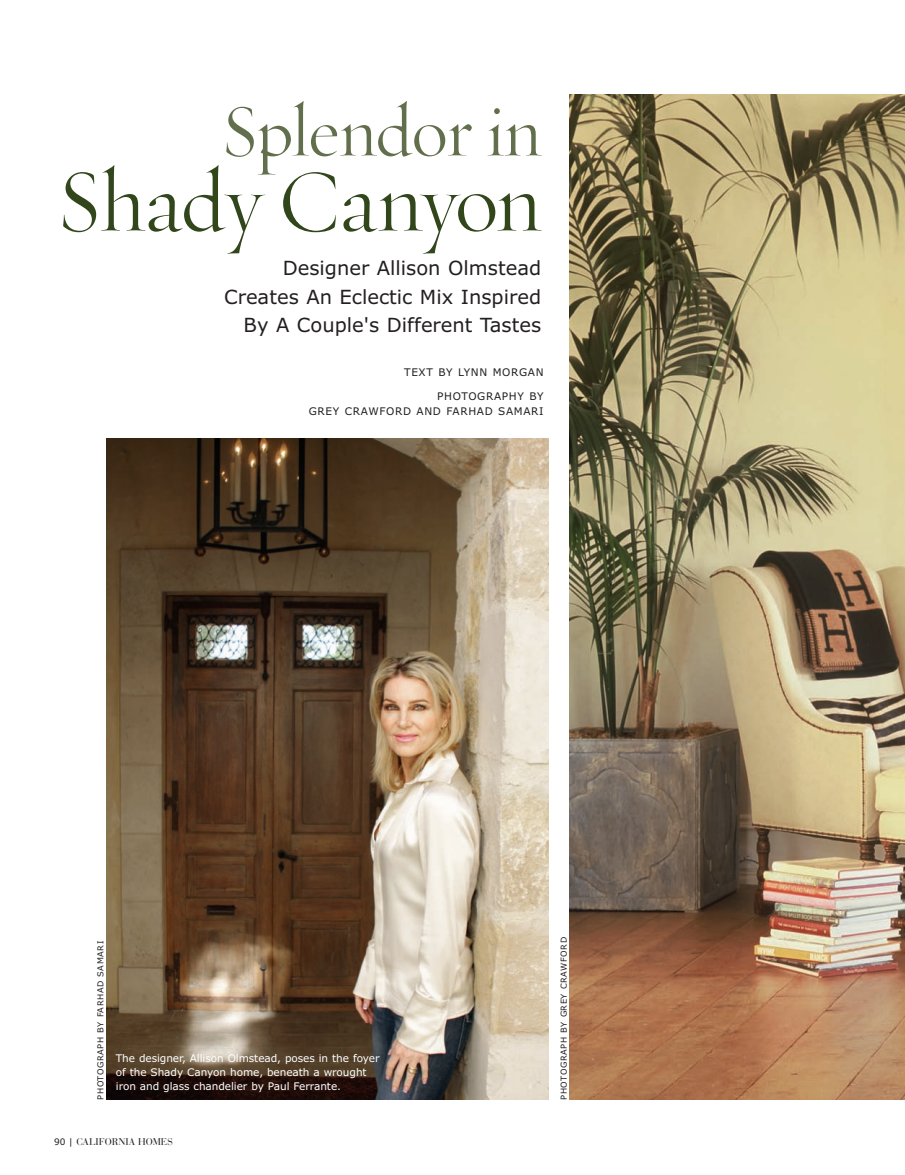
<style>
.page{position:relative;width:905px;height:1175px;background:#fff}
.page>*{position:absolute;margin:0;border:0;box-sizing:border-box;transform-origin:0 0}
.t1{font:90px "Requiem Fine HTF Roman";letter-spacing:-.01em;color:#32461b}
.t2{font:75px "Requiem Fine HTF Roman";letter-spacing:-.025em;color:#626f4c}
.t3{font:19.5px/28.5px "Verdana";color:#231f20;text-align:right}
.t4{font:10.5px/14.2px "Verdana";letter-spacing:-.005em;color:#fff}
.t5{font:10.5px/15px "Verdana";letter-spacing:.065em;color:#231f20;text-align:right}
.t6{font:9.75px "Bauer Bodoni Std";color:#231f20}
.t7{font:8.25px "Verdana";letter-spacing:.065em;color:#231f20}
.s1{font-family:"Verdana";font-size:9px}
</style>
<div class="page">
<img style="left:569px;top:94px;width:335px;height:1006px">
<img style="left:106px;top:439px;width:442px;height:661px">
<h2 class="t2" style="left:220px;top:85px;width:323px">Splendor in</h2>
<h1 class="t1" style="left:56px;top:147px;width:487px">Shady Canyon</h1>
<h3 class="t3" style="left:224px;top:254px;width:318px">Designer Allison Olmstead<br>Creates An Eclectic Mix Inspired<br>By A Couple's Different Tastes</h3>
<p class="t5" style="left:404px;top:365px;width:141px">TEXT BY LYNN MORGAN</p>
<p class="t5" style="left:309px;top:389px;width:236px">PHOTOGRAPHY BY<br>GREY CRAWFORD AND FARHAD SAMARI</p>
<p class="t7" style="left:96px;top:1099px;width:160px;rotate:-90deg">PHOTOGRAPH BY FARHAD SAMARI</p>
<p class="t7" style="left:559px;top:1099px;width:164px;rotate:-90deg">PHOTOGRAPH BY GREY CRAWFORD</p>
<p class="t4" style="left:116px;top:1051px;width:265px">The designer, Allison Olmstead, poses in the foyer of the Shady Canyon home, beneath a wrought iron and glass chandelier by Paul Ferrante.</p>
<p class="t6" style="left:54px;top:1138px;width:120px"><span class="s1">90 |</span> CALIFORNIA HOMES</p>
</div>
